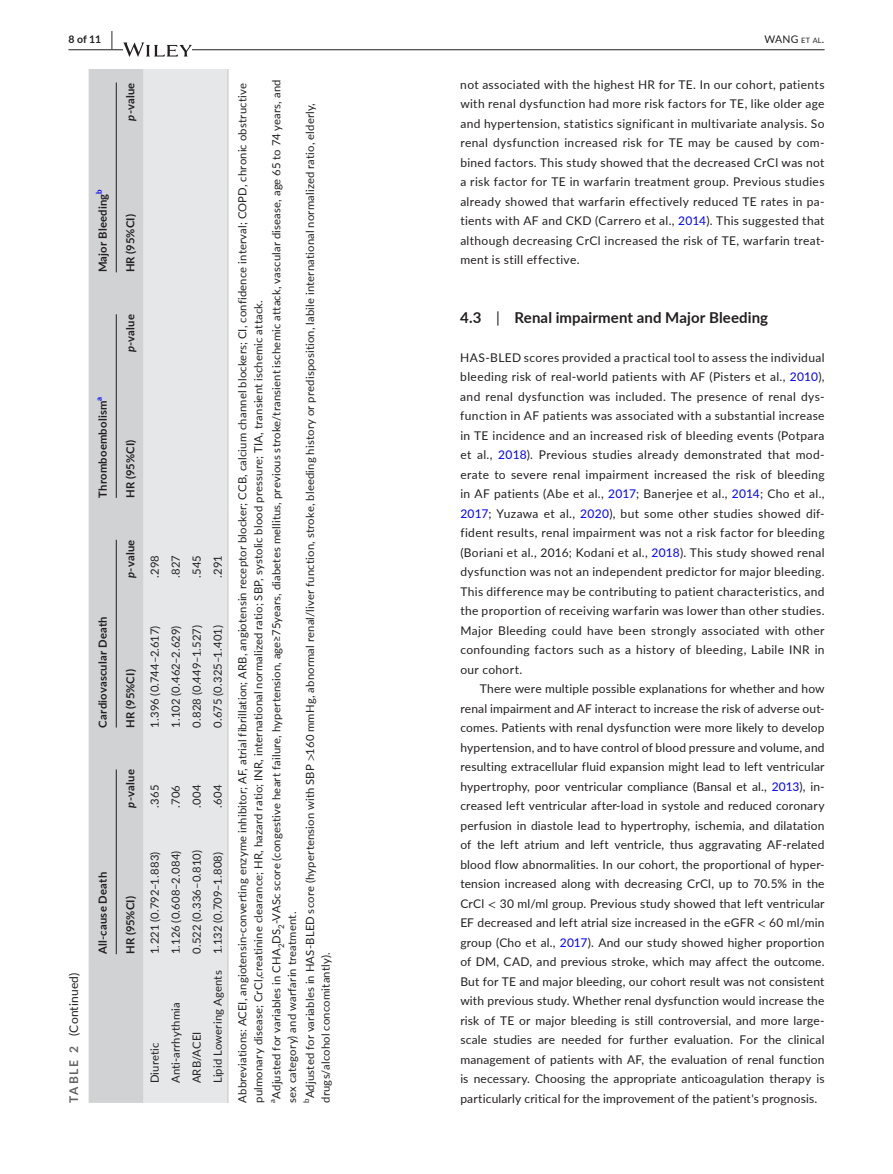
<style>
.page{position:relative;width:893px;height:1174px;background:#fff}
.page>*{position:absolute;margin:0;border:0;box-sizing:border-box;transform-origin:0 0}
.t1{font:700 15px "Lato";letter-spacing:.01em;color:#231f20}
.t2{font:12px/19.5px "Lato";letter-spacing:.025em;color:#231f20;text-align:justify}
.t3{font:700 12px "Lato";letter-spacing:.145em;color:#636366}
.t4{font:11.25px/15.8px "Lato";letter-spacing:.015em;color:#231f20}
.t5{font:700 11.25px "Lato";letter-spacing:.02em;color:#231f20}
.t6{font:11.25px "Lato";letter-spacing:-.02em;color:#231f20}
.t7{font:10.5px "Lato";color:#231f20}
.t8{font:700 10.5px "Lato";color:#231f20}
.t9{font:700 7.8px "Lato";color:#00f}
.t10{font:7.8px "Lato";color:#231f20}
.s1{font-size:19.5px}
.s2{font-size:7.35px}
.s3{color:#00f}
.s4{font-style:italic}
.s5{font-family:"STIX"}
.s6{font-weight:400}
</style>
<div class="page">
<hr style="left:68px;top:49px;width:756px;height:1px;background:#231f20">
<svg style="left:123px;top:42px;width:69px;height:15px"></svg>
<div style="left:89px;top:69px;width:55px;height:1034px;background:#d1d2d4"></div>
<div style="left:144px;top:69px;width:84px;height:1034px;background:#e6e7e9"></div>
<hr style="left:227px;top:961px;width:2px;height:141px;background:#d1d2d4">
<hr style="left:227px;top:815px;width:2px;height:146px;background:#d1d2d4">
<hr style="left:227px;top:735px;width:2px;height:80px;background:#d1d2d4">
<hr style="left:227px;top:585px;width:2px;height:150px;background:#d1d2d4">
<hr style="left:227px;top:505px;width:2px;height:80px;background:#d1d2d4">
<hr style="left:227px;top:360px;width:2px;height:145px;background:#d1d2d4">
<hr style="left:227px;top:280px;width:2px;height:80px;background:#d1d2d4">
<hr style="left:227px;top:128px;width:2px;height:152px;background:#d1d2d4">
<hr style="left:227px;top:69px;width:2px;height:59px;background:#d1d2d4">
<hr style="left:116px;top:769px;width:1px;height:185px;background:#231f20">
<hr style="left:116px;top:540px;width:1px;height:187px;background:#231f20">
<hr style="left:116px;top:314px;width:1px;height:184px;background:#231f20">
<hr style="left:116px;top:83px;width:1px;height:189px;background:#231f20">
<p class="t8" style="left:68px;top:31px;width:46px">8 of 11 <span class="s1">|</span></p>
<p class="t7" style="left:764px;top:31px;width:61px">WANG <span class="s2">et al</span>.</p>
<p class="t2" style="left:460px;top:74px;width:366px">not associated with the highest HR for TE. In our cohort, patients with renal dysfunction had more risk factors for TE, like older age and hypertension, statistics significant in multivariate analysis. So renal dysfunction increased risk for TE may be caused by com&shy;bined factors. This study showed that the decreased CrCl was not a risk factor for TE in warfarin treatment group. Previous studies already showed that warfarin effectively reduced TE rates in pa&shy;tients with AF and CKD (Carrero et al., <span class="s3">2014</span>). This suggested that although decreasing CrCl increased the risk of TE, warfarin treat&shy;ment is still effective.</p>
<p class="t4" style="left:268px;top:1103px;width:1024px;text-indent:4px;rotate:-90deg">Adjusted for variables in CHA<sub>2</sub>DS<sub>2</sub>-VASc score (congestive heart failure, hypertension, age≥75years, diabetes mellitus, previous stroke/transient ischemic attack, vascular disease, age 65 to 74 years, and sex category) and warfarin treatment.</p>
<p class="t5" style="left:122px;top:121px;width:40px;rotate:-90deg"><span class="s4">p</span>-value</p>
<p class="t4" style="left:234px;top:1102px;width:1021px;rotate:-90deg">Abbreviations: ACEI, angiotensin-converting enzyme inhibitor; AF, atrial fibrillation; ARB, angiotensin receptor blocker; CCB, calcium channel blockers; CI, confidence interval; COPD, chronic obstructive pulmonary disease; CrCl,creatinine clearance; HR, hazard ratio; INR, international normalized ratio; SBP, systolic blood pressure; TIA, transient ischemic attack.</p>
<p class="t4" style="left:302px;top:1098px;width:996px;rotate:-90deg">Adjusted for variables in HAS-BLED score (hypertension with SBP <span class="s5">&gt;</span>160 mmHg, abnormal renal/liver function, stroke, bleeding history or predisposition, labile international normalized ratio, elderly,</p>
<p class="t9" style="left:93px;top:194px;width:6px;rotate:-90deg">b</p>
<p class="t5" style="left:95px;top:272px;width:80px;rotate:-90deg">Major Bleeding</p>
<p class="t5" style="left:122px;top:272px;width:60px;rotate:-90deg">HR (95%CI)</p>
<p class="t1" style="left:460px;top:306px;width:309px">4.3 <span class="s6">|</span> Renal impairment and Major Bleeding</p>
<p class="t2" style="left:460px;top:347px;width:366px">HAS-BLED scores provided a practical tool to assess the individual bleeding risk of real-world patients with AF (Pisters et al., <span class="s3">2010</span>), and renal dysfunction was included. The presence of renal dys&shy;function in AF patients was associated with a substantial increase in TE incidence and an increased risk of bleeding events (Potpara et al., <span class="s3">2018</span>). Previous studies already demonstrated that mod&shy;erate to severe renal impairment increased the risk of bleeding in AF patients (Abe et al., <span class="s3">2017</span>; Banerjee et al., <span class="s3">2014</span>; Cho et al., <span class="s3">2017</span>; Yuzawa et al., <span class="s3">2020</span>), but some other studies showed dif&shy;fident results, renal impairment was not a risk factor for bleeding (Boriani et al., 2016; Kodani et al., <span class="s3">2018</span>). This study showed renal dysfunction was not an independent predictor for major bleeding.<br>This difference may be contributing to patient characteristics, and the proportion of receiving warfarin was lower than other studies.<br>Major Bleeding could have been strongly associated with other confounding factors such as a history of bleeding, Labile INR in our cohort.</p>
<p class="t2" style="left:460px;top:678px;width:366px;text-indent:20px">There were multiple possible explanations for whether and how renal impairment and AF interact to increase the risk of adverse out&shy;comes. Patients with renal dysfunction were more likely to develop hypertension, and to have control of blood pressure and volume, and resulting extracellular fluid expansion might lead to left ventricular hypertrophy, poor ventricular compliance (Bansal et al., <span class="s3">2013</span>), in&shy;creased left ventricular after-load in systole and reduced coronary perfusion in diastole lead to hypertrophy, ischemia, and dilatation of the left atrium and left ventricle, thus aggravating AF-related blood flow abnormalities. In our cohort, the proportional of hyper&shy;tension increased along with decreasing CrCl, up to 70.5% in the CrCl <span class="s5">&lt;</span> 30 ml/ml group. Previous study showed that left ventricular EF decreased and left atrial size increased in the eGFR <span class="s5">&lt;</span> 60 ml/min group (Cho et al., <span class="s3">2017</span>). And our study showed higher proportion of DM, CAD, and previous stroke, which may affect the outcome.<br>But for TE and major bleeding, our cohort result was not consistent with previous study. Whether renal dysfunction would increase the risk of TE or major bleeding is still controversial, and more large&shy;scale studies are needed for further evaluation. For the clinical management of patients with AF, the evaluation of renal function is necessary. Choosing the appropriate anticoagulation therapy is particularly critical for the improvement of the patient's prognosis.</p>
<p class="t5" style="left:122px;top:352px;width:40px;rotate:-90deg"><span class="s4">p</span>-value</p>
<p class="t9" style="left:93px;top:400px;width:5px;rotate:-90deg">a</p>
<p class="t5" style="left:95px;top:498px;width:99px;rotate:-90deg">Thromboembolism</p>
<p class="t5" style="left:122px;top:498px;width:60px;rotate:-90deg">HR (95%CI)</p>
<p class="t5" style="left:122px;top:578px;width:40px;rotate:-90deg"><span class="s4">p</span>-value</p>
<p class="t4" style="left:146px;top:578px;width:24px;rotate:-90deg">.298</p>
<p class="t4" style="left:167px;top:578px;width:24px;rotate:-90deg">.827</p>
<p class="t4" style="left:188px;top:578px;width:24px;rotate:-90deg">.545</p>
<p class="t4" style="left:209px;top:578px;width:24px;rotate:-90deg">.291</p>
<p class="t5" style="left:95px;top:727px;width:112px;rotate:-90deg">Cardiovascular Death</p>
<p class="t4" style="left:188px;top:727px;width:104px;rotate:-90deg">0.828 (0.449–1.527)</p>
<p class="t4" style="left:209px;top:727px;width:104px;rotate:-90deg">0.675 (0.325–1.401)</p>
<p class="t6" style="left:147px;top:727px;width:103px;rotate:-90deg">1.396 (0.744–2.617)</p>
<p class="t4" style="left:167px;top:727px;width:103px;rotate:-90deg">1.102 (0.462–2.629)</p>
<p class="t5" style="left:122px;top:727px;width:60px;rotate:-90deg">HR (95%CI)</p>
<p class="t5" style="left:122px;top:807px;width:40px;rotate:-90deg"><span class="s4">p</span>-value</p>
<p class="t4" style="left:188px;top:807px;width:25px;rotate:-90deg">.004</p>
<p class="t4" style="left:209px;top:807px;width:25px;rotate:-90deg">.604</p>
<p class="t4" style="left:167px;top:807px;width:24px;rotate:-90deg">.706</p>
<p class="t4" style="left:146px;top:807px;width:24px;rotate:-90deg">.365</p>
<p class="t4" style="left:188px;top:954px;width:106px;rotate:-90deg">0.522 (0.336–0.810)</p>
<p class="t4" style="left:167px;top:954px;width:105px;rotate:-90deg">1.126 (0.608–2.084)</p>
<p class="t4" style="left:146px;top:954px;width:104px;rotate:-90deg">1.221 (0.792–1.883)</p>
<p class="t4" style="left:209px;top:954px;width:104px;rotate:-90deg">1.132 (0.709–1.808)</p>
<p class="t5" style="left:95px;top:954px;width:84px;rotate:-90deg">All-cause Death</p>
<p class="t5" style="left:122px;top:954px;width:60px;rotate:-90deg">HR (95%CI)</p>
<p class="t4" style="left:317px;top:1102px;width:152px;rotate:-90deg">drugs/alcohol concomitantly).</p>
<p class="t4" style="left:209px;top:1083px;width:115px;rotate:-90deg">Lipid Lowering Agents</p>
<p class="t2" style="left:64px;top:1035px;width:65px;rotate:-90deg">(Continued)</p>
<p class="t4" style="left:167px;top:1083px;width:83px;rotate:-90deg">Anti-arrhythmia</p>
<p class="t4" style="left:188px;top:1083px;width:53px;rotate:-90deg">ARB/ACEI</p>
<p class="t4" style="left:146px;top:1083px;width:42px;rotate:-90deg">Diuretic</p>
<p class="t3" style="left:65px;top:1102px;width:58px;rotate:-90deg">TABLE 2</p>
<p class="t10" style="left:301px;top:1102px;width:6px;rotate:-90deg">b</p>
<p class="t10" style="left:267px;top:1102px;width:5px;rotate:-90deg">a</p>
</div>
